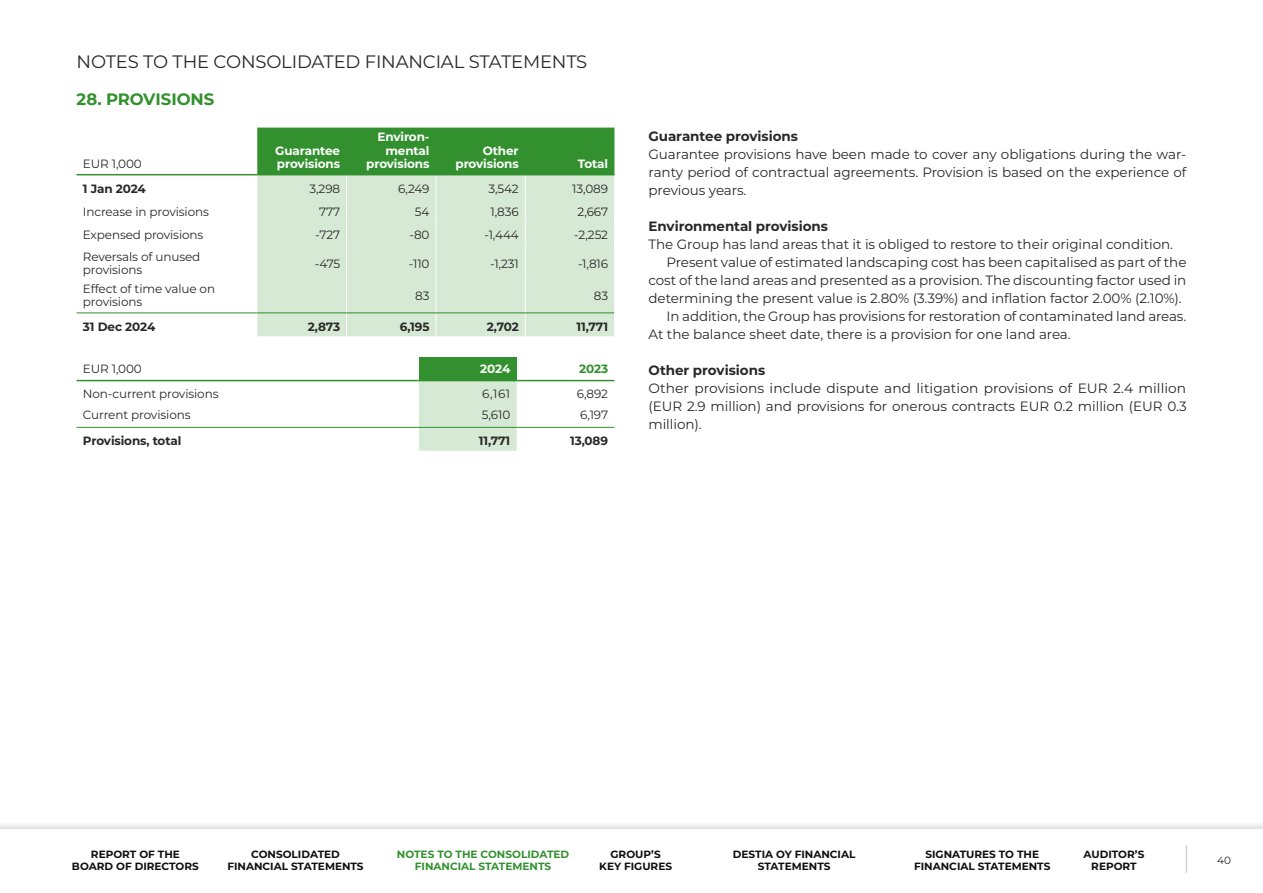
<style>
.page{position:relative;width:1263px;height:893px;background:#fff}
.page>*{position:absolute;margin:0;border:0;box-sizing:border-box;transform-origin:0 0}
.Yläotsikko{font:18px "Montserrat";letter-spacing:-.01em;color:#282828}
.Väliotsikko{font:700 16.5px "Montserrat";letter-spacing:-.005em;color:#32912e}
.Leipis_ALKU{font:13.5px/18px "Montserrat";letter-spacing:-.005em;color:#282828;text-align:justify}
.Leipis{font:13.5px/18px "Montserrat";letter-spacing:-.005em;color:#282828;text-align:justify}
.Väliotsikko_3_musta{font:700 13.5px "Montserrat";letter-spacing:-.005em;color:#282828}
.TAULUKKO_leipis{font:12px/13.5px "Montserrat";letter-spacing:-.01em;color:#282828}
.TAULUKKO_leipis-2{font:700 12px/13.5px "Montserrat";letter-spacing:-.01em;color:#fff;text-align:right}
.TAULUKKO_leipis-3{font:700 12px "Montserrat";letter-spacing:-.01em;color:#282828}
.TAULUKKO_leipis-4{font:700 12px "Montserrat";color:#32912e}
.t1{font:700 10.5px/12px "Montserrat";color:#0f0f0f;text-align:center}
.t2{font:700 10.5px/12px "Montserrat";color:#32912e;text-align:center}
.t3{font:10.5px "Montserrat";color:#282828}
</style>
<div class="page">
<div style="left:257px;top:245px;width:357px;height:91px;background:#d6e9d5"></div>
<svg style="left:257px;top:128px;width:358px;height:117px;background:#94c592"></svg>
<hr style="left:346px;top:245px;width:1px;height:34px;background:#fff">
<hr style="left:436px;top:245px;width:1px;height:34px;background:#fff">
<hr style="left:525px;top:245px;width:1px;height:34px;background:#fff">
<hr style="left:346px;top:279px;width:1px;height:33px;background:#fff">
<hr style="left:436px;top:279px;width:1px;height:33px;background:#fff">
<hr style="left:525px;top:279px;width:1px;height:33px;background:#fff">
<svg style="left:346px;top:313px;width:1px;height:23px"></svg>
<svg style="left:436px;top:313px;width:1px;height:23px"></svg>
<svg style="left:525px;top:313px;width:1px;height:23px"></svg>
<hr style="left:77px;top:174px;width:180px;height:1px;background:#32912e">
<hr style="left:257px;top:174px;width:90px;height:1px;background:#32912e">
<hr style="left:347px;top:174px;width:89px;height:1px;background:#32912e">
<hr style="left:436px;top:174px;width:89px;height:1px;background:#32912e">
<hr style="left:525px;top:174px;width:90px;height:1px;background:#32912e">
<hr style="left:77px;top:312px;width:180px;height:1px;background:#32912e">
<hr style="left:257px;top:312px;width:90px;height:1px;background:#32912e">
<hr style="left:347px;top:312px;width:89px;height:1px;background:#32912e">
<hr style="left:436px;top:312px;width:89px;height:1px;background:#32912e">
<hr style="left:525px;top:312px;width:89px;height:1px;background:#32912e">
<div style="left:419px;top:357px;width:98px;height:24px;background:#32912e"></div>
<div style="left:419px;top:381px;width:98px;height:70px;background:#d6e9d5"></div>
<hr style="left:77px;top:380px;width:342px;height:1px;background:#32912e">
<hr style="left:517px;top:380px;width:97px;height:1px;background:#32912e">
<hr style="left:77px;top:427px;width:342px;height:1px;background:#32912e">
<hr style="left:419px;top:427px;width:98px;height:1px;background:#32912e">
<hr style="left:517px;top:427px;width:97px;height:1px;background:#32912e">
<div style="left:0;top:820px;width:1263px;height:73px;background:#231f20;opacity:.2"></div>
<div style="left:0;top:829px;width:1263px;height:64px;background:#fff"></div>
<svg style="left:1186px;top:845px;width:1px;height:28px"></svg>
<p class="Yläotsikko" style="left:77px;top:50px;width:512px">NOTES TO THE CONSOLIDATED FINANCIAL STATEMENTS</p>
<p class="Väliotsikko" style="left:77px;top:87px;width:139px">28. PROVISIONS</p>
<p class="TAULUKKO_leipis" style="left:83px;top:157px;width:60px">EUR 1,000</p>
<p class="TAULUKKO_leipis-2" style="left:275px;top:143px;width:66px;text-align:left">Guarantee provisions</p>
<p class="TAULUKKO_leipis-2" style="left:366px;top:130px;width:65px">Environ&shy;mental provisions</p>
<p class="TAULUKKO_leipis-2" style="left:456px;top:143px;width:65px">Other provisions</p>
<p class="TAULUKKO_leipis-2" style="left:578px;top:157px;width:32px">Total</p>
<p class="TAULUKKO_leipis-3" style="left:83px;top:180px;width:64px">1 Jan 2024</p>
<p class="TAULUKKO_leipis" style="left:309px;top:181px;width:32px">3,298</p>
<p class="TAULUKKO_leipis" style="left:398px;top:181px;width:33px">6,249</p>
<p class="TAULUKKO_leipis" style="left:488px;top:181px;width:32px">3,542</p>
<p class="TAULUKKO_leipis" style="left:572px;top:181px;width:37px">13,089</p>
<p class="TAULUKKO_leipis" style="left:83px;top:204px;width:128px">Increase in provisions</p>
<p class="TAULUKKO_leipis" style="left:319px;top:204px;width:22px">777</p>
<p class="TAULUKKO_leipis" style="left:415px;top:204px;width:16px">54</p>
<p class="TAULUKKO_leipis" style="left:490px;top:204px;width:30px">1,836</p>
<p class="TAULUKKO_leipis" style="left:578px;top:204px;width:32px">2,667</p>
<p class="TAULUKKO_leipis" style="left:83px;top:228px;width:122px">Expensed provisions</p>
<p class="TAULUKKO_leipis" style="left:315px;top:228px;width:27px">-727</p>
<p class="TAULUKKO_leipis" style="left:410px;top:228px;width:21px">-80</p>
<p class="TAULUKKO_leipis" style="left:484px;top:228px;width:36px">-1,444</p>
<p class="TAULUKKO_leipis" style="left:574px;top:228px;width:35px">-2,252</p>
<p class="TAULUKKO_leipis" style="left:83px;top:249px;width:119px">Reversals of unused provisions</p>
<p class="TAULUKKO_leipis" style="left:315px;top:256px;width:27px">-475</p>
<p class="TAULUKKO_leipis" style="left:409px;top:256px;width:22px">-110</p>
<p class="TAULUKKO_leipis" style="left:490px;top:256px;width:30px">-1,231</p>
<p class="TAULUKKO_leipis" style="left:578px;top:256px;width:32px">-1,816</p>
<p class="TAULUKKO_leipis" style="left:83px;top:281px;width:134px">Effect of time value on provisions</p>
<p class="TAULUKKO_leipis" style="left:415px;top:288px;width:16px">83</p>
<p class="TAULUKKO_leipis" style="left:594px;top:288px;width:16px">83</p>
<p class="TAULUKKO_leipis-3" style="left:83px;top:318px;width:74px">31 Dec 2024</p>
<p class="TAULUKKO_leipis-3" style="left:308px;top:318px;width:34px">2,873</p>
<p class="TAULUKKO_leipis-3" style="left:400px;top:318px;width:31px">6,195</p>
<p class="TAULUKKO_leipis-3" style="left:487px;top:318px;width:34px">2,702</p>
<p class="TAULUKKO_leipis-3" style="left:577px;top:318px;width:33px">11,771</p>
<p class="TAULUKKO_leipis" style="left:83px;top:361px;width:60px">EUR 1,000</p>
<p class="TAULUKKO_leipis-2" style="left:480px;top:361px;width:31px">2024</p>
<p class="TAULUKKO_leipis-4" style="left:579px;top:360px;width:30px">2023</p>
<p class="TAULUKKO_leipis" style="left:83px;top:387px;width:137px">Non-current provisions</p>
<p class="TAULUKKO_leipis" style="left:482px;top:387px;width:30px">6,161</p>
<p class="TAULUKKO_leipis" style="left:577px;top:387px;width:33px">6,892</p>
<p class="TAULUKKO_leipis" style="left:83px;top:408px;width:109px">Current provisions</p>
<p class="TAULUKKO_leipis" style="left:482px;top:408px;width:30px">5,610</p>
<p class="TAULUKKO_leipis" style="left:580px;top:408px;width:29px">6,197</p>
<p class="TAULUKKO_leipis-3" style="left:83px;top:432px;width:100px">Provisions, total</p>
<p class="TAULUKKO_leipis-3" style="left:479px;top:432px;width:33px">11,771</p>
<p class="TAULUKKO_leipis-3" style="left:570px;top:432px;width:39px">13,089</p>
<p class="Väliotsikko_3_musta" style="left:648px;top:126px;width:151px">Guarantee provisions</p>
<p class="Leipis_ALKU" style="left:648px;top:145px;width:539px">Guarantee provisions have been made to cover any obligations during the war&shy;ranty period of contractual agreements. Provision is based on the experience of previous years.</p>
<p class="Väliotsikko_3_musta" style="left:648px;top:216px;width:181px">Environmental provisions</p>
<p class="Leipis_ALKU" style="left:648px;top:235px;width:526px">The Group has land areas that it is obliged to restore to their original condition.</p>
<p class="Leipis" style="left:648px;top:253px;width:539px;text-indent:18px">Present value of estimated landscaping cost has been capitalised as part of the cost of the land areas and presented as a provision. The discounting factor used in determining the present value is 2.80% (3.39%) and inflation factor 2.00% (2.10%).</p>
<p class="Leipis" style="left:648px;top:307px;width:539px;text-indent:18px">In addition, the Group has provisions for restoration of contaminated land areas.<br>At the balance sheet date, there is a provision for one land area.</p>
<p class="Väliotsikko_3_musta" style="left:648px;top:360px;width:118px">Other provisions</p>
<p class="Leipis_ALKU" style="left:648px;top:379px;width:540px">Other provisions include dispute and litigation provisions of EUR 2.4 million (EUR 2.9 million) and provisions for onerous contracts EUR 0.2 million (EUR 0.3 million).</p>
<p class="t1" style="left:72px;top:848px;width:128px">REPORT OF THE<br>BOARD OF DIRECTORS</p>
<p class="t1" style="left:599px;top:848px;width:74px">GROUP’S<br>KEY FIGURES</p>
<p class="t1" style="left:733px;top:848px;width:124px">DESTIA OY FINANCIAL<br>STATEMENTS</p>
<p class="t1" style="left:914px;top:848px;width:138px">SIGNATURES TO THE<br>FINANCIAL STATEMENTS</p>
<p class="t1" style="left:1083px;top:848px;width:62px">AUDITOR’S<br>REPORT</p>
<p class="t3" style="left:1217px;top:853px;width:15px">40</p>
<p class="t1" style="left:227px;top:848px;width:138px">CONSOLIDATED<br>FINANCIAL STATEMENTS</p>
<p class="t2" style="left:397px;top:848px;width:174px">NOTES TO THE CONSOLIDATED<br>FINANCIAL STATEMENTS</p>
</div>
